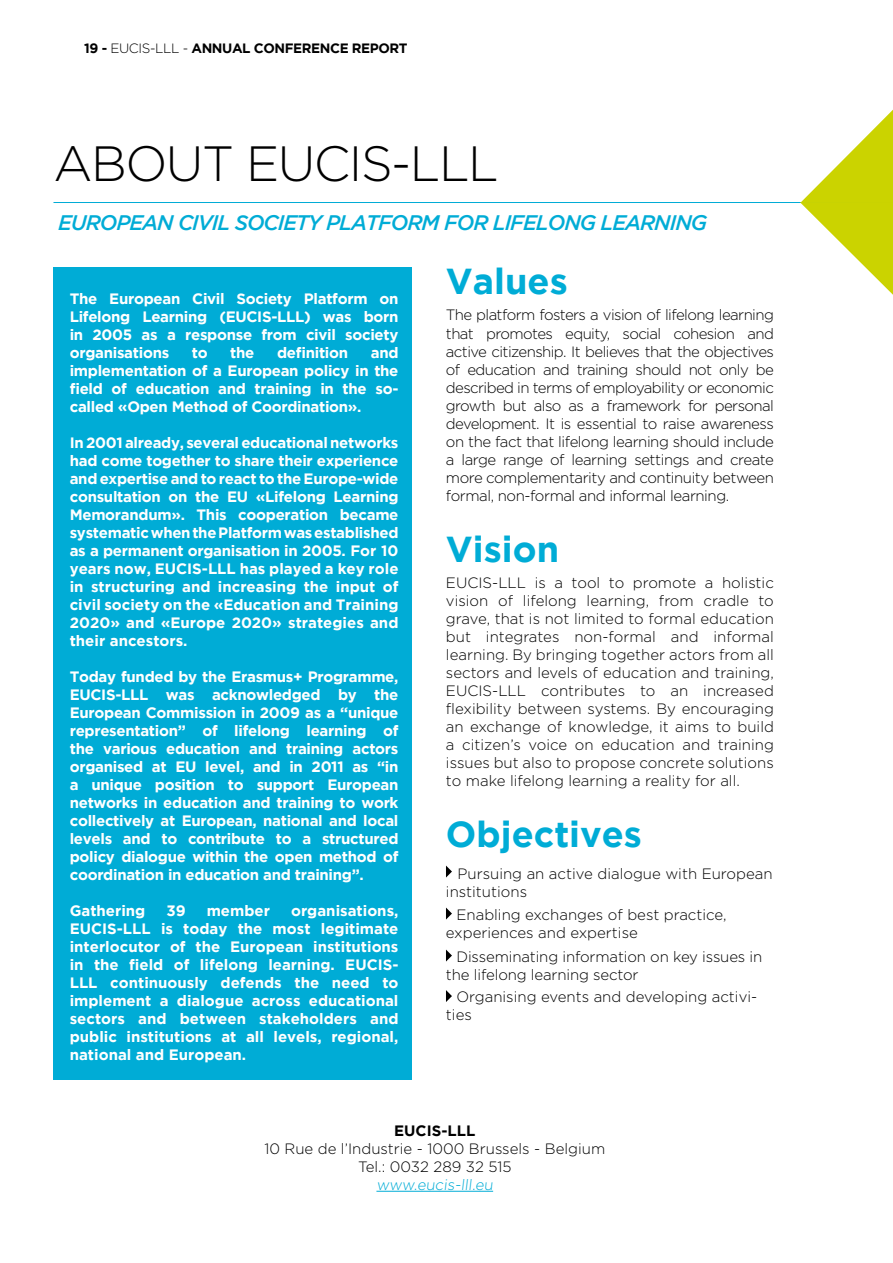
<style>
.page{position:relative;width:893px;height:1263px;background:#fff}
.page>*{position:absolute;margin:0;border:0;box-sizing:border-box;transform-origin:0 0}
.t1{font:300 49.5px "Gotham";color:#000}
.t2{font:700 36px "Gotham";color:#00acd6}
.t3{font:italic 500 21px "Gotham";letter-spacing:-.05em;color:#00acd6}
.t4{font:700 15px/18px "Gotham";letter-spacing:-.02em;color:#fff;text-align:justify}
.t5{font:300 15px/18px "Gotham";color:#000}
.t6{font:300 15px "Gotham";color:#00acd6}
.t7{font:700 15px "Gotham";color:#000}
.t8{font:300 13.5px "Gotham";letter-spacing:-.03em;color:#000}
.t9{font:700 13.5px "Gotham";color:#000}
.s1{font-weight:700}
</style>
<div class="page">
<hr style="left:53px;top:202px;width:840px;height:1px;background:#00acd6">
<div style="left:53px;top:268px;width:359px;height:812px;background:#00acd6"></div>
<svg style="left:446px;top:865px;width:6px;height:12px"></svg>
<svg style="left:446px;top:907px;width:6px;height:12px"></svg>
<svg style="left:446px;top:949px;width:6px;height:12px"></svg>
<svg style="left:446px;top:990px;width:6px;height:12px"></svg>
<svg style="left:800px;top:110px;width:93px;height:185px"></svg>
<hr style="left:376px;top:1191px;width:117px;height:1px;background:#00acd6">
<p class="t8" style="left:84px;top:40px;width:118px"><span class="s1">19 -</span> EUCIS-LLL - <span class="s1">ANNUAL</span></p>
<p class="t9" style="left:254px;top:41px;width:11px">CONFERENCE</p>
<p class="t9" style="left:352px;top:41px;width:37px">REPORT</p>
<h1 class="t1" style="left:53px;top:132px;width:222px">about eucis</h1>
<h1 class="t1" style="left:391px;top:132px;width:47px">-lll</h1>
<h3 class="t3" style="left:58px;top:211px;width:16px">EURO</h3>
<h3 class="t3" style="left:116px;top:211px;width:29px">PEAN</h3>
<h3 class="t3" style="left:178px;top:211px;width:25px">CIVIL</h3>
<h3 class="t3" style="left:235px;top:211px;width:160px">SO CIE TY PLA TFOR</h3>
<h3 class="t3" style="left:422px;top:211px;width:39px">M FOR</h3>
<h3 class="t3" style="left:493px;top:211px;width:14px">LIFELONG</h3>
<h3 class="t3" style="left:600px;top:211px;width:15px">LEARNING</h3>
<p class="t4" style="left:70px;top:289px;width:330px">The European Civil Society Platform on<br>Lifelong Learning (EUCIS</p>
<p class="t4" style="left:70px;top:307px;width:330px;text-indent:202px">-LLL) was born in 2005 as a response from civil society organisations</p>
<p class="t4" style="left:192px;top:343px;width:17px">to</p>
<p class="t4" style="left:230px;top:343px;width:26px">the</p>
<p class="t4" style="left:277px;top:343px;width:73px">definition</p>
<p class="t4" style="left:70px;top:343px;width:330px;text-indent:301px">and implementation of a European policy in the field of education and training in the so&shy;called «Open Method of Coordination».</p>
<p class="t4" style="left:70px;top:433px;width:330px">I n 2001 already, several educational networks had come together to share their experience and expertise and to react to the Europe-wide consultation on the EU</p>
<p class="t4" style="left:70px;top:487px;width:330px;text-indent:186px">«Lifelong Learning Memorandum». This cooperation became systematic when the Platform was established as a permanent organisation in 2005. For 10 years now, EUCIS</p>
<p class="t4" style="left:70px;top:559px;width:330px;text-indent:170px">has played a key role in structuring and increasing the input of civil society on the «Education and Training 2020» and «Europe 2020» strategies and their ancestors.</p>
<p class="t4" style="left:70px;top:667px;width:330px">Today funded by the Erasmus+ Programme,<br>EUCIS</p>
<p class="t4" style="left:202px;top:559px;width:16px">-LLL</p>
<p class="t4" style="left:70px;top:685px;width:330px;text-indent:96px">was acknowledged by the European Commission in 2009 as a “unique representation” of lifelong learning of the various education and training actors organised at EU</p>
<p class="t4" style="left:115px;top:685px;width:16px">-LLL</p>
<p class="t4" style="left:70px;top:757px;width:330px;text-indent:135px">level, and in 2011 as “in a unique position to support European networks in education and training to work collectively at European, national and local levels and to contribute to a structured policy dialogue within the open method of coordination in education and training”.</p>
<p class="t4" style="left:70px;top:901px;width:77px">Gathering</p>
<p class="t4" style="left:166px;top:901px;width:21px">39</p>
<p class="t4" style="left:207px;top:901px;width:65px">member</p>
<p class="t4" style="left:291px;top:901px;width:109px">organisations,</p>
<p class="t4" style="left:70px;top:919px;width:11px">EUCIS</p>
<p class="t4" style="left:117px;top:919px;width:16px">-LLL</p>
<p class="t4" style="left:70px;top:919px;width:330px;text-indent:91px">is today the most legitimate interlocutor of the European institutions in the field of lifelong learning. EUCIS-LLL</p>
<p class="t4" style="left:70px;top:973px;width:330px;text-indent:40px">continuously defends the need to implement a dialogue across educational sectors and between stakeholders and public institutions at all levels, regional, national and European.</p>
<h2 class="t2" style="left:446px;top:260px;width:123px">Values</h2>
<p class="t5" style="left:446px;top:306px;width:329px;text-align:justify">The platform fosters a vision of lifelong learning that promotes equity, social cohesion and active citizenship. It believes that the objectives of education and training should not only be described in terms of employability or economic growth but also as a framework for personal development. It is essential to raise awareness on the fact that lifelong learning should include a large range of learning settings and create more complementarity and continuity between formal, non-formal and informal learning.</p>
<h2 class="t2" style="left:446px;top:528px;width:115px">Vision</h2>
<p class="t5" style="left:446px;top:573px;width:329px;text-align:justify">EUCIS-LLL is a tool to promote a holistic vision of lifelong learning, from cradle to grave, that is not limited to formal education but integrates non-formal and informal learning. By bringing together actors from all sectors and levels of education and training, EUCIS-LLL contributes to an increased flexibility between systems. By encouraging an exchange of knowledge, it aims to build a citizen’s voice on education and training issues but also to propose concrete solutions to make lifelong learning a reality for all.</p>
<h2 class="t2" style="left:446px;top:814px;width:197px">Objectives</h2>
<p class="t5" style="left:446px;top:864px;width:328px;text-indent:11px">Pursuing an active dialogue with European institutions</p>
<p class="t5" style="left:446px;top:905px;width:282px;text-indent:11px">Enabling exchanges of best practice, experiences and expertise</p>
<p class="t5" style="left:446px;top:947px;width:318px;text-indent:11px">Disseminating information on key issues in the lifelong learning sector</p>
<p class="t5" style="left:446px;top:987px;width:313px;text-indent:11px">Organising events and developing activi&shy;ties</p>
<p class="t7" style="left:394px;top:1122px;width:11px">EUCIS</p>
<p class="t7" style="left:441px;top:1122px;width:16px">-LLL</p>
<p class="t5" style="left:264px;top:1139px;width:342px;text-align:center">10 Rue de l’Industrie - 1000 Brussels - Belgium<br>Tel.: 0032 289 32 515</p>
<p class="t6" style="left:376px;top:1175px;width:120px">www.eucis-lll.eu</p>
</div>
